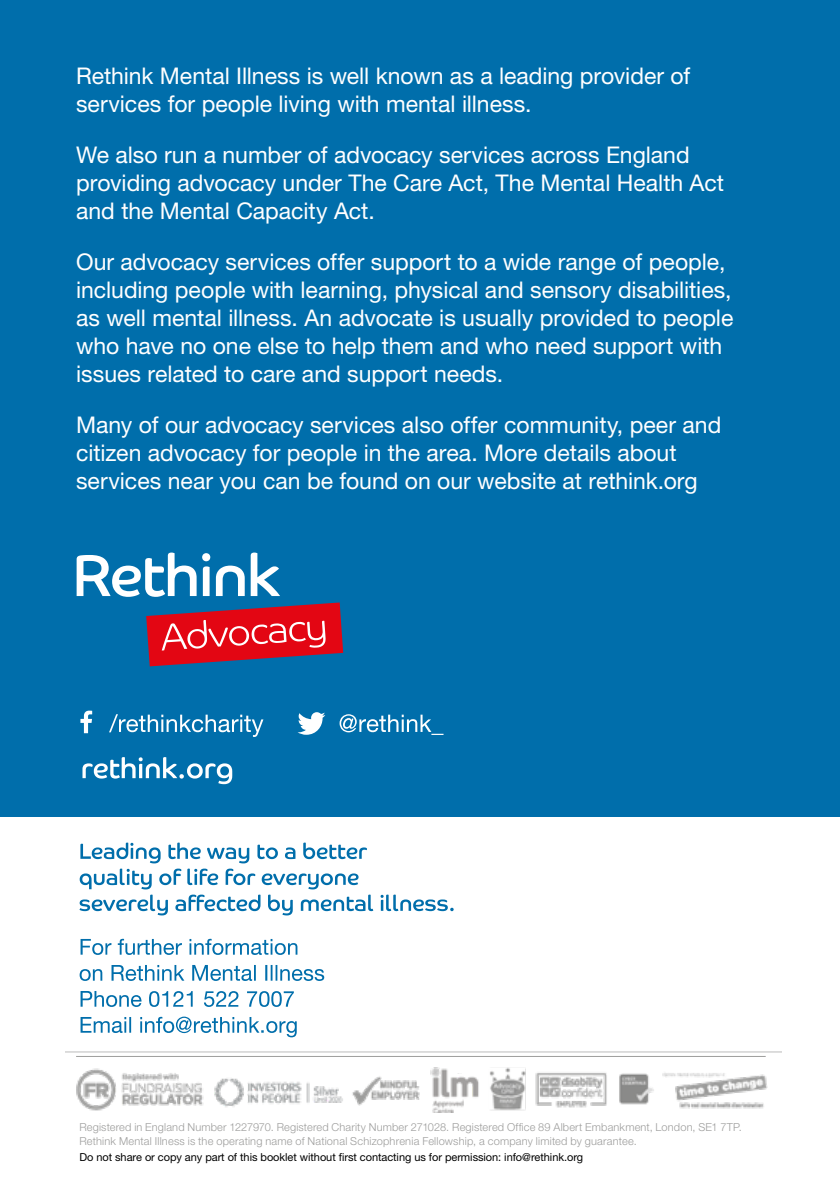
<style>
.page{position:relative;width:840px;height:1191px;background:#fff}
.page>*{position:absolute;margin:0;border:0;box-sizing:border-box;transform-origin:0 0}
.t1{font:23px/28px "Helvetica Neue LT Pro";color:#fff}
.t2{font:300 11px/14px "Helvetica Neue LT Pro";letter-spacing:.015em;color:#9d9d9c}
.t3{font:11px "Helvetica Neue LT Pro";letter-spacing:-.005em;color:#000}
</style>
<div class="page">
<div style="left:0;top:0;width:839px;height:816px;background:#006eab"></div>
<svg style="left:79px;top:842px;width:374px;height:73px"></svg>
<svg style="left:80px;top:938px;width:217px;height:17px"></svg>
<svg style="left:80px;top:965px;width:244px;height:16px"></svg>
<svg style="left:80px;top:991px;width:214px;height:16px"></svg>
<svg style="left:80px;top:1016px;width:216px;height:21px"></svg>
<svg style="left:109px;top:714px;width:154px;height:23px"></svg>
<svg style="left:339px;top:714px;width:104px;height:21px"></svg>
<svg style="left:82px;top:757px;width:150px;height:27px"></svg>
<svg style="left:297px;top:712px;width:28px;height:23px"></svg>
<svg style="left:80px;top:710px;width:12px;height:23px"></svg>
<svg style="left:77px;top:552px;width:266px;height:114px"></svg>
<img style="left:65px;top:1051px;width:716px;height:61px">
<p class="t1" style="left:76px;top:62px;width:615px">Rethink Mental Illness is well known as a leading provider of services for people living with mental illness.</p>
<p class="t1" style="left:76px;top:141px;width:649px">We also run a number of advocacy services across England providing advocacy under The Care Act, The Mental Health Act and the Mental Capacity Act.</p>
<p class="t1" style="left:76px;top:247px;width:658px">Our advocacy services offer support to a wide range of people, including people with learning, physical and sensory disabilities, as well mental illness. An advocate is usually provided to people who have no one else to help them and who need support with issues related to care and support needs.</p>
<p class="t1" style="left:76px;top:410px;width:646px">Many of our advocacy services also offer community, peer and citizen advocacy for people in the area. More details about services near you can be found on our website at rethink.org</p>
<p class="t2" style="left:79px;top:1120px;width:663px">Registered in England Number 1227970. Registered Charity Number 271028. Registered Office 89 Albert Embankment, London, SE1 7TP.<br>Rethink Mental Illness is the operating name of National Schizophrenia Fellowship, a company limited by guarantee.</p>
<p class="t3" style="left:79px;top:1150px;width:505px">Do not share or copy any part of this booklet without first contacting us for permission: info@rethink.org</p>
</div>
